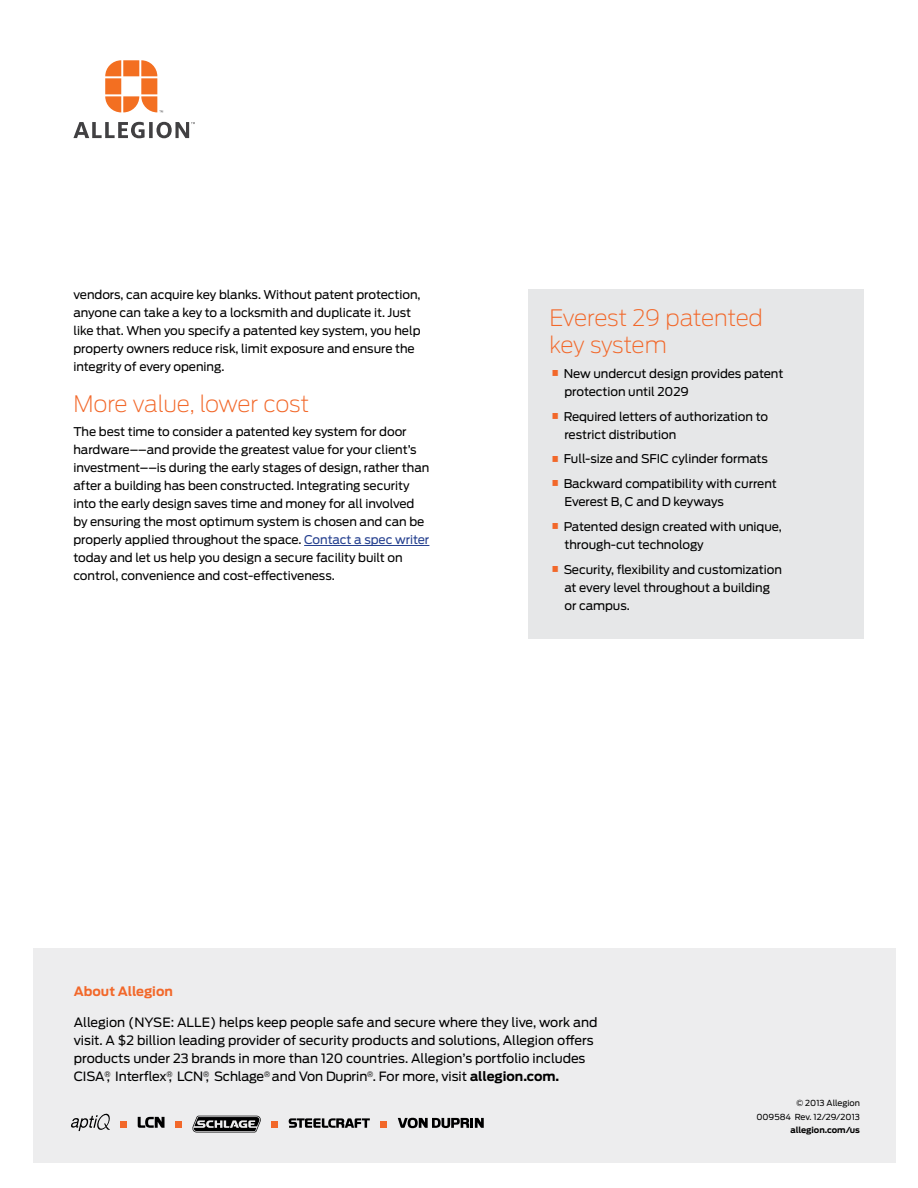
<style>
.page{position:relative;width:918px;height:1188px;background:#fff}
.page>*{position:absolute;margin:0;border:0;box-sizing:border-box;transform-origin:0 0}
.t1{font:200 22.5px/27px "Antenna";letter-spacing:-.015em;color:#f2682a}
.t2{font:12.75px/18px "Antenna";color:#000}
.t3{font:700 12.75px "Antenna";color:#f2682a}
.t4{font:12px/18px "Antenna";letter-spacing:-.005em;color:#000}
.t5{font:8.25px/13.5px "Antenna";color:#000;text-align:right}
.t6{font:700 8.25px "Antenna";color:#000}
.s1{color:#25408f}
.s2{font-size:33px;color:#f2682a}
.s3{font-weight:700}
</style>
<div class="page">
<svg style="left:105px;top:60px;width:58px;height:52px"></svg>
<svg style="left:73px;top:122px;width:122px;height:16px"></svg>
<div style="left:529px;top:289px;width:335px;height:350px;background:#e6e7e8"></div>
<hr style="left:304px;top:545px;width:125px;height:1px;background:#25408f">
<div style="left:33px;top:948px;width:863px;height:214px;background:#ededee"></div>
<svg style="left:138px;top:1117px;width:27px;height:11px"></svg>
<div style="left:120px;top:1121px;width:7px;height:7px;background:#f2682a"></div>
<div style="left:175px;top:1121px;width:7px;height:7px;background:#f2682a"></div>
<svg style="left:398px;top:1118px;width:86px;height:11px"></svg>
<svg style="left:192px;top:1116px;width:69px;height:17px"></svg>
<svg style="left:71px;top:1113px;width:39px;height:19px"></svg>
<svg style="left:289px;top:1118px;width:81px;height:10px"></svg>
<div style="left:271px;top:1121px;width:7px;height:7px;background:#f2682a"></div>
<div style="left:380px;top:1121px;width:7px;height:7px;background:#f2682a"></div>
<p class="t4" style="left:73px;top:286px;width:349px">vendors, can acquire key blanks. Without patent protection, anyone can take a key to a locksmith and duplicate it. Just like that. When you specify a patented key system, you help property owners reduce risk, limit exposure and ensure the integrity of every opening.</p>
<h1 class="t1" style="left:73px;top:390px;width:237px">More value, lower cost</h1>
<p class="t4" style="left:73px;top:423px;width:358px">The best time to consider a patented key system for door hardware––and provide the greatest value for your client’s investment––is during the early stages of design, rather than after a building has been constructed. Integrating security into the early design saves time and money for all involved by ensuring the most optimum system is chosen and can be properly applied throughout the space. <span class="s1">Contact a spec writer </span>today and let us help you design a secure facility built on control, convenience and cost-effectiveness.</p>
<h1 class="t1" style="left:549px;top:305px;width:215px">Everest 29 patented key system</h1>
<p class="t4" style="left:564px;top:365px;width:220px;text-indent:-15px"><span class="s2">•</span> New undercut design provides patent protection until 2029</p>
<p class="t4" style="left:564px;top:407px;width:205px;text-indent:-15px"><span class="s2">•</span> Required letters of authorization to restrict distribution</p>
<p class="t4" style="left:549px;top:450px;width:220px"><span class="s2">•</span> Full-size and SFIC cylinder formats</p>
<p class="t4" style="left:564px;top:475px;width:214px;text-indent:-15px"><span class="s2">•</span> Backward compatibility with current<br>Everest B, C and D keyways</p>
<p class="t4" style="left:564px;top:518px;width:219px;text-indent:-15px"><span class="s2">•</span> Patented design created with unique, through-cut technology</p>
<p class="t4" style="left:564px;top:560px;width:219px;text-indent:-15px"><span class="s2">•</span> Security, flexibility and customization at every level throughout a building or campus.</p>
<p class="t3" style="left:74px;top:983px;width:101px">About Allegion</p>
<p class="t2" style="left:74px;top:1014px;width:525px">Allegion (NYSE: ALLE) helps keep people safe and secure where they live, work and visit. A $2 billion leading provider of security products and solutions, Allegion offers products under 23 brands in more than 120 countries. Allegion’s portfolio includes CISA<sup>®</sup>, Interflex<sup>®</sup>, LCN<sup>®</sup>, Schlage<sup>®</sup> and Von Duprin<sup>®</sup> . For more, visit <span class="s3">allegion.com.</span></p>
<p class="t5" style="left:756px;top:1097px;width:105px">© 2013 Allegion<br>009584 Rev. 12/29/2013</p>
<p class="t6" style="left:790px;top:1125px;width:71px">allegion.com/us</p>
</div>
